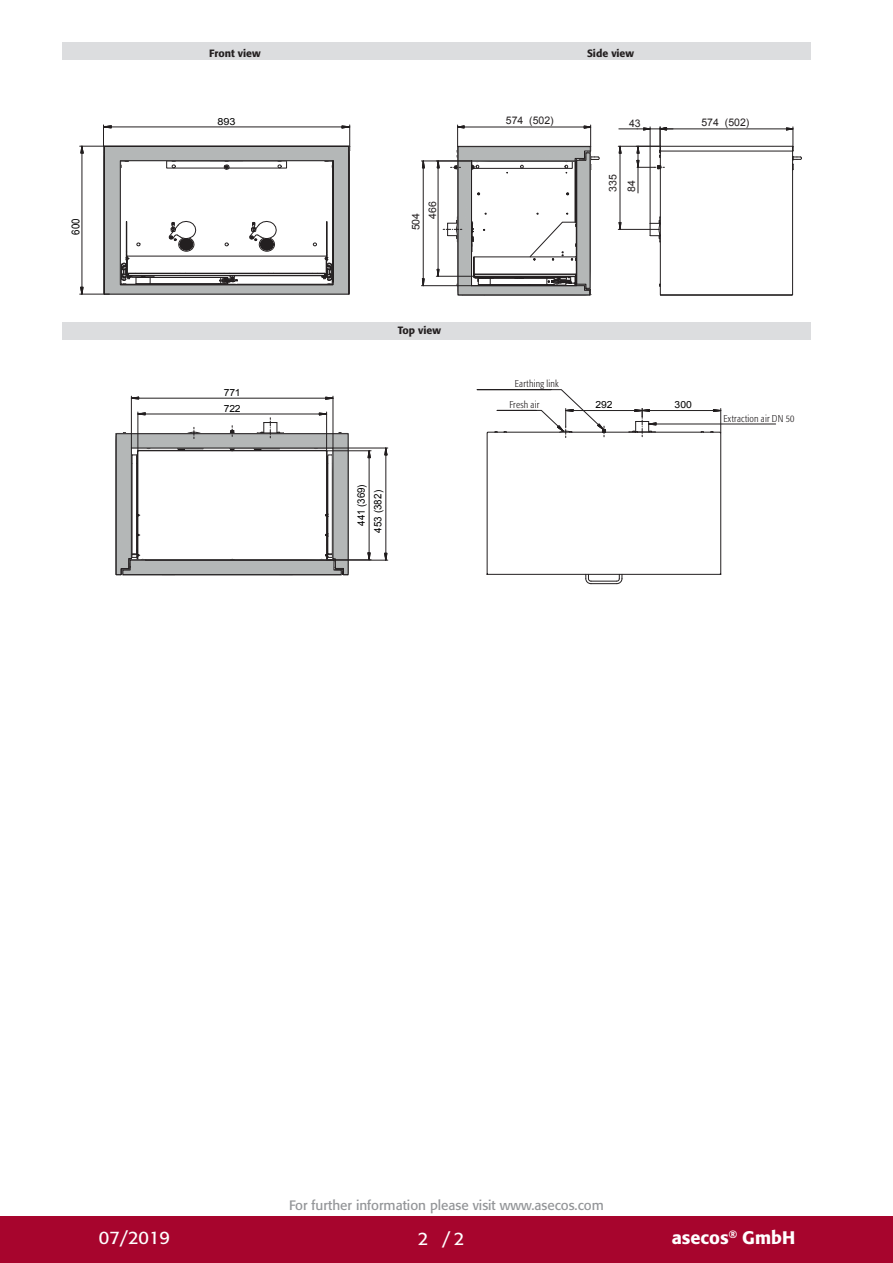
<style>
.page{position:relative;width:893px;height:1263px;background:#fff}
.page>*{position:absolute;margin:0;border:0;box-sizing:border-box;transform-origin:0 0}
.t1{font:500 18px "Formata Pro";color:#fff}
.t2{font:18px "Formata Pro";color:#fff}
.CB_AF_U4-Fachhaendle{font:13.5px "Formata Pro";color:#939598}
.t3{font:10.95px "Arial";color:#000001;scale:.89 1}
.t4{font:10.5px/16.8px "Arial";color:#231f20}
.t5{font:500 10.5px "Formata Pro";color:#231f20}
.t6{font:10.35px/16.8px "Arial";letter-spacing:-.005em;color:#000001;scale:.95 1}
.t7{font:300 condensed 9.75px/21px "Formata Pro";letter-spacing:.02em;color:#231f20}
.t8{font:9.75px "Arial";letter-spacing:-.005em;color:#000001;scale:1.06 1}
.t9{font:9.75px "Arial";letter-spacing:-.005em;color:#000001;scale:1.12 1}
</style>
<div class="page">
<div style="left:0;top:1216px;width:893px;height:47px;background:#a7052d"></div>
<div style="left:63px;top:43px;width:748px;height:17px;background:#dcdddf"></div>
<div style="left:63px;top:322px;width:748px;height:17px;background:#dcdddf"></div>
<svg style="left:80px;top:124px;width:271px;height:171px"></svg>
<svg style="left:422px;top:160px;width:3px;height:19px"></svg>
<svg style="left:422px;top:278px;width:3px;height:9px"></svg>
<hr style="left:423px;top:168px;width:1px;height:111px;background:#231f20">
<hr style="left:421px;top:161px;width:50px;height:1px;background:#231f20">
<hr style="left:421px;top:285px;width:50px;height:1px;background:#231f20">
<svg style="left:436px;top:124px;width:164px;height:172px"></svg>
<svg style="left:367px;top:447px;width:4px;height:20px"></svg>
<svg style="left:367px;top:552px;width:4px;height:7px"></svg>
<hr style="left:369px;top:458px;width:1px;height:95px;background:#231f20">
<hr style="left:326px;top:559px;width:45px;height:1px;background:#231f20">
<hr style="left:326px;top:450px;width:45px;height:1px;background:#231f20">
<svg style="left:384px;top:447px;width:4px;height:18px"></svg>
<svg style="left:384px;top:552px;width:4px;height:8px"></svg>
<hr style="left:385px;top:455px;width:1px;height:98px;background:#231f20">
<hr style="left:145px;top:560px;width:243px;height:1px;background:#231f20">
<hr style="left:333px;top:448px;width:55px;height:1px;background:#231f20">
<svg style="left:115px;top:395px;width:241px;height:181px"></svg>
<div style="left:660px;top:294px;width:132px;height:2px;border:1px solid #231f20"></div>
<hr style="left:661px;top:151px;width:131px;height:1px;background:#231f20">
<hr style="left:660px;top:146px;width:132px;height:1px;background:#231f20">
<hr style="left:792px;top:151px;width:1px;height:144px;background:#231f20">
<hr style="left:661px;top:294px;width:132px;height:1px;background:#231f20">
<hr style="left:667px;top:128px;width:119px;height:1px;background:#231f20">
<svg style="left:786px;top:127px;width:16px;height:43px"></svg>
<svg style="left:618px;top:127px;width:55px;height:168px"></svg>
<hr style="left:620px;top:153px;width:1px;height:69px;background:#231f20">
<hr style="left:618px;top:229px;width:41px;height:1px;background:#231f20">
<hr style="left:618px;top:146px;width:42px;height:1px;background:#231f20">
<hr style="left:487px;top:574px;width:234px;height:1px;background:#231f20">
<hr style="left:649px;top:410px;width:64px;height:1px;background:#231f20">
<svg style="left:710px;top:408px;width:17px;height:167px"></svg>
<hr style="left:573px;top:410px;width:62px;height:1px;background:#231f20">
<svg style="left:476px;top:389px;width:147px;height:195px"></svg>
<svg style="left:629px;top:408px;width:28px;height:29px"></svg>
<hr style="left:656px;top:424px;width:120px;height:1px;background:#231f20">
<p class="t3" style="left:68px;top:235px;width:20px;rotate:-90deg">600</p>
<p class="t5" style="left:209px;top:46px;width:53px">Front view</p>
<p class="t5" style="left:587px;top:46px;width:49px">Side view</p>
<p class="t9" style="left:218px;top:115px;width:18px">893</p>
<p class="t8" style="left:224px;top:386px;width:18px">771</p>
<p class="t8" style="left:224px;top:402px;width:18px">722</p>
<p class="t4" style="left:407px;top:219px;width:19px;text-indent:-12px;rotate:-90deg">504<br>466</p>
<p class="t5" style="left:398px;top:323px;width:45px">Top view</p>
<p class="t6" style="left:353px;top:533px;width:52px;text-indent:7px;rotate:-90deg">441 (369)<br>453 (382)</p>
<p class="t4" style="left:506px;top:112px;width:49px">574 (502)</p>
<p class="t4" style="left:629px;top:115px;width:13px">43</p>
<p class="t4" style="left:701px;top:114px;width:49px">574 (502)</p>
<p class="t4" style="left:604px;top:192px;width:19px;line-height:18.5px;rotate:-90deg">335<br>84</p>
<p class="t7" style="left:509px;top:373px;width:51px;text-indent:6px">Earthing link<br>Fresh air</p>
<p class="t8" style="left:595px;top:399px;width:18px">292</p>
<p class="t8" style="left:675px;top:399px;width:18px">300</p>
<p class="t7" style="left:723px;top:408px;width:73px">Extraction air DN 50</p>
<p class="CB_AF_U4-Fachhaendle" style="left:289px;top:1196px;width:316px">For further information please visit www.asecos.com</p>
<p class="t2" style="left:99px;top:1225px;width:73px">07/2019</p>
<p class="t2" style="left:418px;top:1227px;width:12px">2</p>
<p class="t2" style="left:442px;top:1227px;width:23px">/2</p>
<h1 class="t1" style="left:672px;top:1225px;width:125px">asecos<sup>®</sup> GmbH</h1>
</div>
